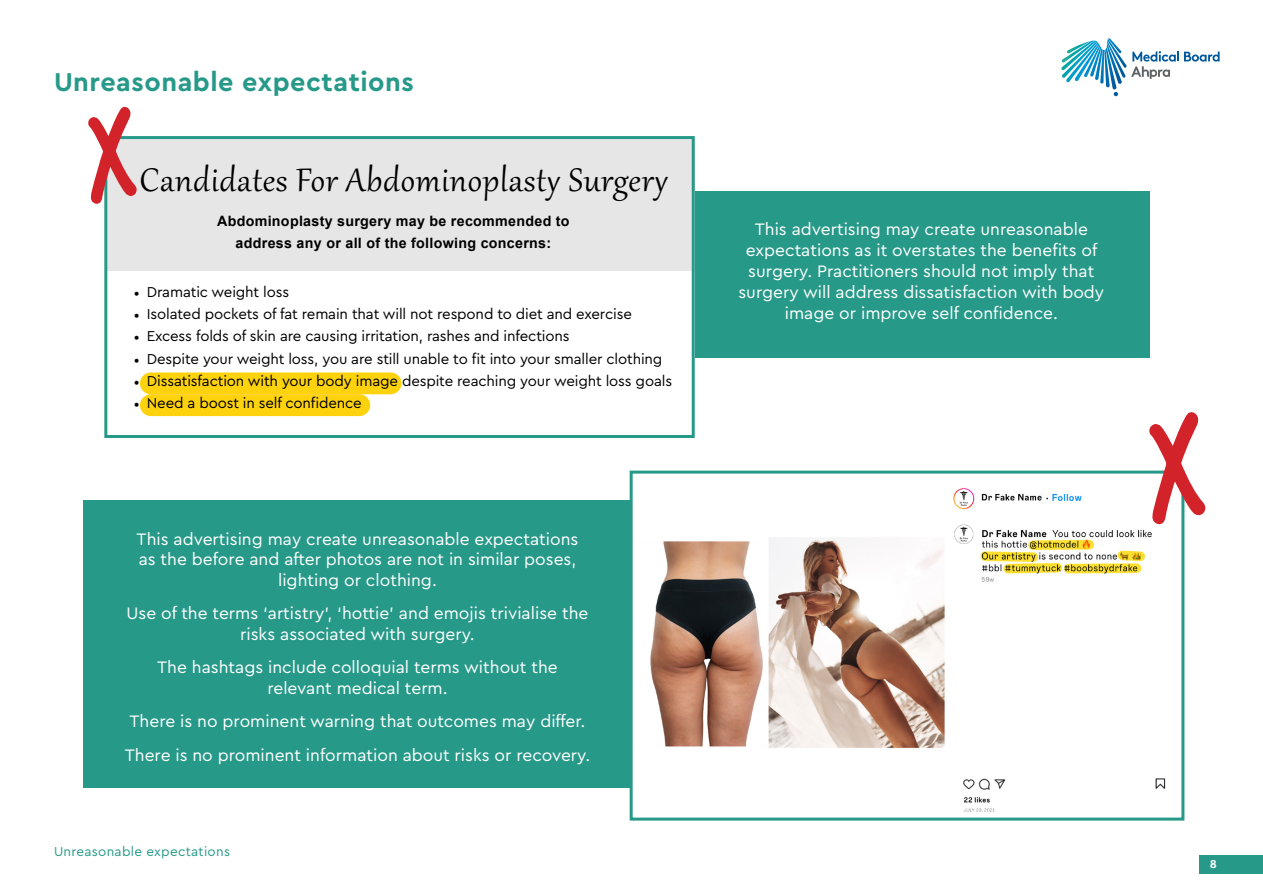
<style>
.page{position:relative;width:1263px;height:893px;background:#fff}
.page>*{position:absolute;margin:0;border:0;box-sizing:border-box;transform-origin:0 0}
.t1{font:40.05px "Gabriola";letter-spacing:.02em;color:#000}
.t2{font:700 27px "Cera Pro";letter-spacing:.02em;color:#279989}
.t3{font:17.4px/20.9px "Cera Pro";color:#fff;text-align:center}
.t4{font:15px "Cera Pro";letter-spacing:-.01em;color:#000}
.t5{font:700 14.25px/22px "Arial";letter-spacing:.02em;color:#000;text-align:center}
.t6{font:13.5px "Cera Pro";letter-spacing:.02em;color:#279989}
.t7{font:700 12px "Cera Pro";color:#fff}
.s1{font-family:"Minion Pro"}
</style>
<div class="page">
<div style="left:695px;top:191px;width:454px;height:167px;background:#279989"></div>
<svg style="left:1061px;top:38px;width:158px;height:58px"></svg>
<div style="left:83px;top:500px;width:566px;height:288px;background:#279989"></div>
<img style="left:634px;top:488px;width:532px;height:324px">
<div style="left:630px;top:471px;width:554px;height:350px;border:3px solid #279989"></div>
<svg style="left:1144px;top:412px;width:62px;height:119px"></svg>
<div style="left:105px;top:137px;width:590px;height:134px;background:#e6e6e6"></div>
<div style="left:104px;top:136px;width:591px;height:302px;border:3px solid #279989"></div>
<svg style="left:88px;top:106px;width:54px;height:103px"></svg>
<div style="left:140px;top:372px;width:261px;height:22px;background:#fed30e;border-radius:11px"></div>
<div style="left:140px;top:394px;width:230px;height:22px;background:#fed30e;border-radius:11px"></div>
<div style="left:1199px;top:855px;width:64px;height:19px;background:#279989"></div>
<h2 class="t2" style="left:54px;top:64px;width:361px">Unreasonable expectations</h2>
<h1 class="t1" style="left:140px;top:154px;width:529px">Candidates For Abdominoplasty Surgery</h1>
<p class="t5" style="left:217px;top:210px;width:354px">Abdominoplasty surgery may be recommended to address any or all of the following concerns:</p>
<p class="t4" style="left:134px;top:282px;width:157px"><span class="s1">•</span> Dramatic weight loss</p>
<p class="t4" style="left:134px;top:304px;width:499px"><span class="s1">•</span> Isolated pockets of fat remain that will not respond to diet and exercise</p>
<p class="t4" style="left:134px;top:326px;width:437px"><span class="s1">•</span> Excess folds of skin are causing irritation, rashes and infections</p>
<p class="t4" style="left:134px;top:349px;width:530px"><span class="s1">•</span> Despite your weight loss, you are still unable to fit into your smaller clothing</p>
<p class="t4" style="left:134px;top:371px;width:540px"><span class="s1">•</span> Dissatisfaction with your body image despite reaching your weight loss goals</p>
<p class="t4" style="left:134px;top:393px;width:229px"><span class="s1">•</span> Need a boost in self confidence</p>
<p class="t3" style="left:137px;top:528px;width:443px">This advertising may create unreasonable expectations as the before and after photos are not in similar poses, lighting or clothing.</p>
<p class="t3" style="left:127px;top:602px;width:463px">Use of the terms ‘artistry’, ‘hottie’ and emojis trivialise the risks associated with surgery.</p>
<p class="t3" style="left:157px;top:656px;width:402px">The hashtags include colloquial terms without the relevant medical term.</p>
<p class="t3" style="left:125px;top:704px;width:467px;line-height:33.2px;text-align:left">There is no prominent warning that outcomes may differ.<br>There is no prominent information about risks or recovery.</p>
<p class="t6" style="left:54px;top:842px;width:178px">Unreasonable expectations</p>
<p class="t3" style="left:738px;top:218px;width:367px">This advertising may create unreasonable expectations as it overstates the benefits of surgery. Practitioners should not imply that surgery will address dissatisfaction with body image or improve self confidence.</p>
<p class="t7" style="left:1210px;top:856px;width:9px">8</p>
</div>
